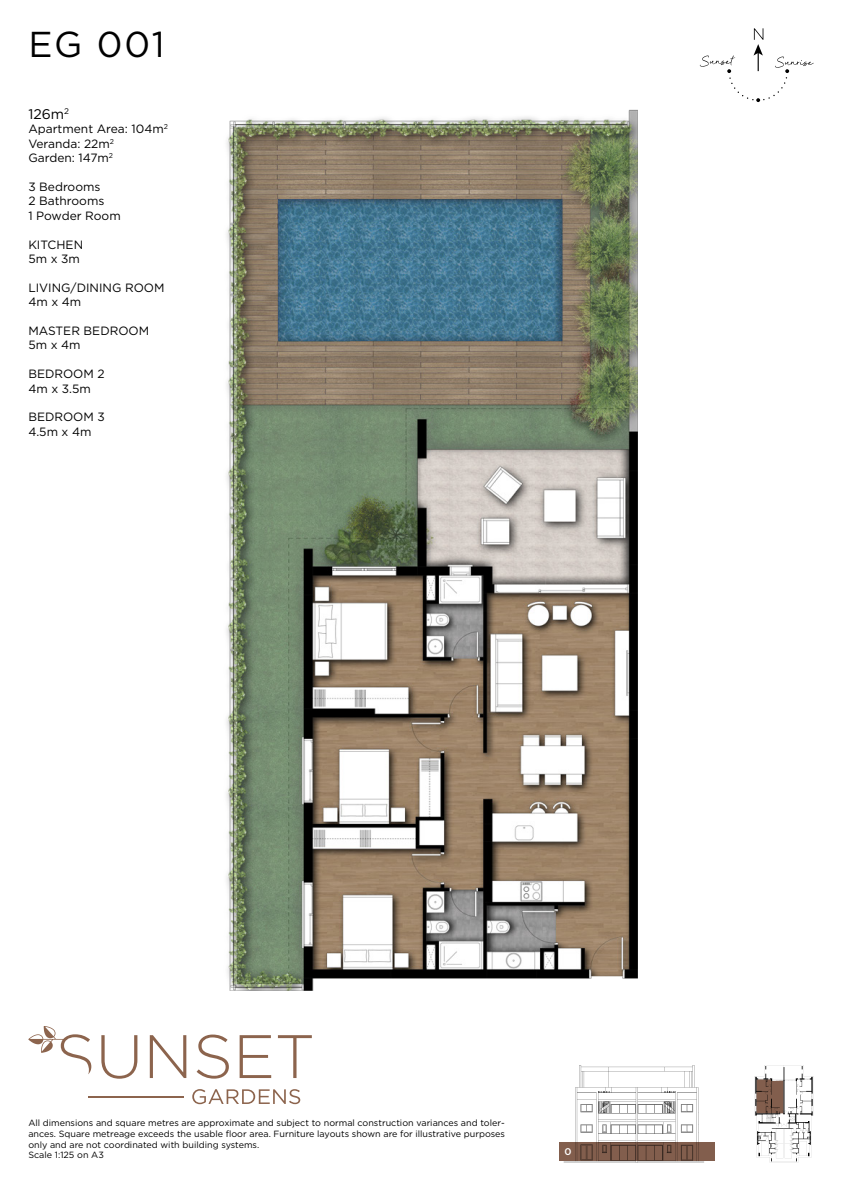
<style>
.page{position:relative;width:842px;height:1191px;background:#fff}
.page>*{position:absolute;margin:0;border:0;box-sizing:border-box;transform-origin:0 0}
.t1{font:36px "Gotham";color:#000}
.t2{font:14px "Gotham";color:#000}
.t3{font:12px/14.4px "Gotham";color:#000}
.t4{font:500 9.8px "Gotham";color:#fff}
.t5{font:9px/10.8px "Gotham";color:#000}
</style>
<div class="page">
<svg style="left:28px;top:1026px;width:63px;height:48px"></svg>
<svg style="left:101px;top:1035px;width:36px;height:43px"></svg>
<svg style="left:150px;top:1035px;width:36px;height:43px"></svg>
<svg style="left:197px;top:1034px;width:32px;height:44px"></svg>
<svg style="left:240px;top:1035px;width:31px;height:43px"></svg>
<svg style="left:278px;top:1035px;width:34px;height:43px"></svg>
<svg style="left:192px;top:1089px;width:108px;height:15px"></svg>
<hr style="left:88px;top:1096px;width:96px;height:1px;background:#8c644d">
<svg style="left:700px;top:28px;width:114px;height:74px"></svg>
<img style="left:226px;top:109px;width:411px;height:881px">
<div style="left:560px;top:1142px;width:155px;height:19px;background:#825e4d"></div>
<svg style="left:564px;top:1065px;width:140px;height:97px"></svg>
<svg style="left:754px;top:1065px;width:60px;height:97px"></svg>
<h1 class="t1" style="left:28px;top:21px;width:138px">EG 001</h1>
<h2 class="t2" style="left:28px;top:105px;width:42px">126m<sup>2</sup></h2>
<h3 class="t3" style="left:28px;top:122px;width:141px">Apartment Area: 104m<sup>2<br></sup>Veranda: 22m<sup>2<br></sup>Garden: 147m<sup>2</sup></h3>
<h3 class="t3" style="left:28px;top:179px;width:94px">3 Bedrooms<br>2 Bathrooms<br>1 Powder Room</h3>
<h3 class="t3" style="left:28px;top:237px;width:56px">KITCHEN<br>5m x 3m</h3>
<h3 class="t3" style="left:28px;top:280px;width:138px">LIVING/DINING ROOM<br>4m x 4m</h3>
<h3 class="t3" style="left:28px;top:323px;width:122px">MASTER BEDROOM<br>5m x 4m</h3>
<h3 class="t3" style="left:28px;top:366px;width:78px">BEDROOM 2<br>4m x 3.5m</h3>
<h3 class="t3" style="left:28px;top:410px;width:78px">BEDROOM 3<br>4.5m x 4m</h3>
<p class="t5" style="left:28px;top:1117px;width:478px">All dimensions and square metres are approximate and subject to normal construction variances and toler&shy;ances. Square metreage exceeds the usable floor area. Furniture layouts shown are for illustrative purposes only and are not coordinated with building systems.<br>Scale 1:125 on A3</p>
<p class="t4" style="left:564px;top:1145px;width:9px">0</p>
</div>
